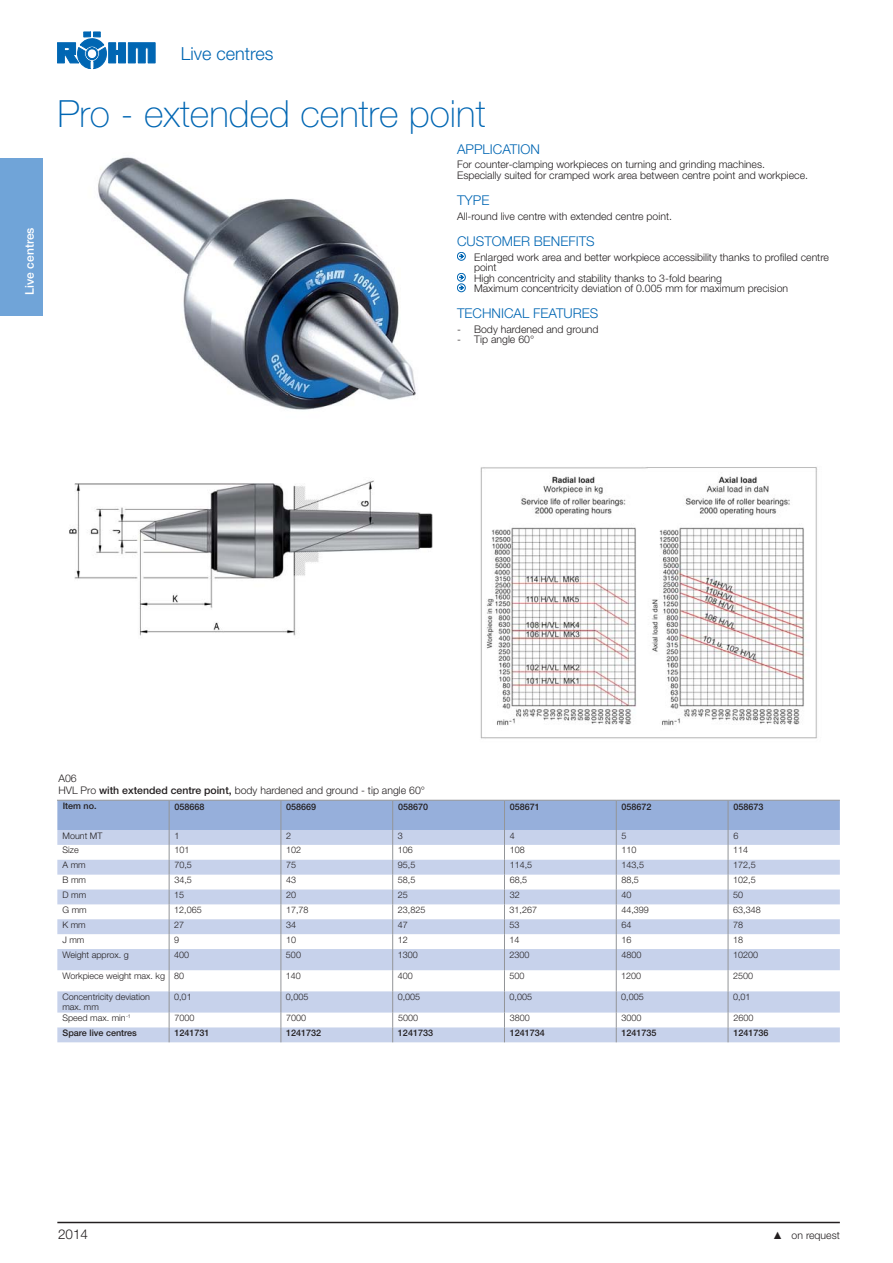
<style>
.page{position:relative;width:893px;height:1263px;background:#fff}
.page>*{position:absolute;margin:0;border:0;box-sizing:border-box;transform-origin:0 0}
.t1{font:100 37.5px "Helvetica Neue LT Std";color:#0066b3}
.t2{font:300 18px "Helvetica Neue LT Std";color:#0066b3}
.t3{font:300 13.5px "Helvetica Neue LT Std";color:#0066b3}
.t4{font:300 13.5px "Helvetica Neue LT Std";color:#231f20}
.t5{font:500 12px "Helvetica Neue LT Std";color:#fff}
.t6{font:300 10.5px/10.5px "Helvetica Neue LT Std";color:#231f20}
.t7{font:300 9px/10.5px "Helvetica Neue LT Std";color:#231f20}
.t8{font:500 9px "Helvetica Neue LT Std";color:#231f20}
.s1{font-weight:500}
</style>
<div class="page">
<svg style="left:57px;top:32px;width:98px;height:37px"></svg>
<div style="left:86px;top:48px;width:12px;height:12px;border:1px solid #0066b3;border-radius:50%"></div>
<div style="left:87px;top:49px;width:10px;height:10px;border:1px solid #0066b3;border-radius:50%"></div>
<hr style="left:57px;top:1222px;width:783px;height:1px;background:#231f20">
<div style="left:0;top:158px;width:42px;height:158px;background:#70a4d8"></div>
<img style="left:98px;top:157px;width:318px;height:253px">
<div style="left:457px;top:252px;width:9px;height:9px;border:1px solid #0066b3;border-radius:50%"></div>
<svg style="left:459px;top:254px;width:5px;height:4px"></svg>
<div style="left:457px;top:273px;width:9px;height:9px;border:1px solid #0066b3;border-radius:50%"></div>
<svg style="left:459px;top:275px;width:5px;height:4px"></svg>
<div style="left:457px;top:284px;width:9px;height:8px;border:1px solid #0066b3;border-radius:50%"></div>
<svg style="left:459px;top:286px;width:5px;height:4px"></svg>
<img style="left:69px;top:480px;width:364px;height:156px">
<img style="left:480px;top:467px;width:338px;height:272px">
<svg style="left:57px;top:800px;width:783px;height:242px"></svg>
<p class="t5" style="left:25px;top:295px;width:69px;rotate:-90deg">Live centres</p>
<h2 class="t2" style="left:181px;top:47px;width:94px">Live centres</h2>
<h1 class="t1" style="left:57px;top:100px;width:429px">Pro - extended centre point</h1>
<p class="t3" style="left:457px;top:144px;width:84px">APPLICATION</p>
<p class="t6" style="left:457px;top:160px;width:352px">For counter-clamping workpieces on turning and grinding machines.<br>Especially suited for cramped work area between centre point and workpiece.</p>
<p class="t3" style="left:457px;top:195px;width:34px">TYPE</p>
<p class="t6" style="left:457px;top:212px;width:216px">All-round live centre with extended centre point.</p>
<p class="t3" style="left:457px;top:236px;width:139px">CUSTOMER BENEFITS</p>
<p class="t6" style="left:474px;top:253px;width:356px">Enlarged work area and better workpiece accessibility thanks to profiled centre point<br>High concentricity and stability thanks to 3-fold bearing<br>Maximum concentricity deviation of 0.005 mm for maximum precision</p>
<p class="t3" style="left:457px;top:308px;width:143px">TECHNICAL FEATURES</p>
<p class="t6" style="left:457px;top:325px;width:143px">- Body hardened and ground</p>
<p class="t6" style="left:457px;top:335px;width:79px">- Tip angle 60°</p>
<p class="t6" style="left:58px;top:773px;width:368px;line-height:12px">A06<br>HVL Pro <span class="s1">with extended centre point,</span> body hardened and ground - tip angle 60°</p>
<p class="t8" style="left:63px;top:802px;width:35px">Item no.</p>
<p class="t8" style="left:174px;top:803px;width:32px">058668</p>
<p class="t8" style="left:286px;top:803px;width:32px">058669</p>
<p class="t8" style="left:398px;top:803px;width:32px">058670</p>
<p class="t8" style="left:510px;top:803px;width:32px">058671</p>
<p class="t8" style="left:621px;top:803px;width:32px">058672</p>
<p class="t8" style="left:733px;top:803px;width:32px">058673</p>
<p class="t7" style="left:63px;top:831px;width:41px">Mount MT</p>
<p class="t7" style="left:174px;top:831px;width:7px">1</p>
<p class="t7" style="left:286px;top:831px;width:7px">2</p>
<p class="t7" style="left:398px;top:831px;width:7px">3</p>
<p class="t7" style="left:510px;top:831px;width:7px">4</p>
<p class="t7" style="left:621px;top:831px;width:7px">5</p>
<p class="t7" style="left:733px;top:831px;width:7px">6</p>
<p class="t7" style="left:63px;top:846px;width:18px">Size</p>
<p class="t7" style="left:174px;top:846px;width:17px">101</p>
<p class="t7" style="left:286px;top:846px;width:17px">102</p>
<p class="t7" style="left:398px;top:846px;width:17px">106</p>
<p class="t7" style="left:510px;top:846px;width:17px">108</p>
<p class="t7" style="left:621px;top:846px;width:17px">110</p>
<p class="t7" style="left:733px;top:846px;width:17px">114</p>
<p class="t7" style="left:63px;top:861px;width:25px">A mm</p>
<p class="t7" style="left:174px;top:861px;width:19px">70,5</p>
<p class="t7" style="left:286px;top:861px;width:12px">75</p>
<p class="t7" style="left:398px;top:861px;width:19px">95,5</p>
<p class="t7" style="left:510px;top:861px;width:24px">114,5</p>
<p class="t7" style="left:621px;top:861px;width:24px">143,5</p>
<p class="t7" style="left:733px;top:861px;width:24px">172,5</p>
<p class="t7" style="left:63px;top:876px;width:25px">B mm</p>
<p class="t7" style="left:174px;top:876px;width:19px">34,5</p>
<p class="t7" style="left:286px;top:876px;width:12px">43</p>
<p class="t7" style="left:398px;top:876px;width:19px">58,5</p>
<p class="t7" style="left:510px;top:876px;width:19px">68,5</p>
<p class="t7" style="left:621px;top:876px;width:19px">88,5</p>
<p class="t7" style="left:733px;top:876px;width:24px">102,5</p>
<p class="t7" style="left:63px;top:890px;width:25px">D mm</p>
<p class="t7" style="left:174px;top:890px;width:12px">15</p>
<p class="t7" style="left:286px;top:890px;width:12px">20</p>
<p class="t7" style="left:398px;top:890px;width:12px">25</p>
<p class="t7" style="left:510px;top:890px;width:12px">32</p>
<p class="t7" style="left:621px;top:890px;width:12px">40</p>
<p class="t7" style="left:733px;top:890px;width:12px">50</p>
<p class="t7" style="left:62px;top:905px;width:26px">G mm</p>
<p class="t7" style="left:174px;top:905px;width:29px">12,065</p>
<p class="t7" style="left:286px;top:905px;width:24px">17,78</p>
<p class="t7" style="left:398px;top:905px;width:29px">23,825</p>
<p class="t7" style="left:510px;top:905px;width:29px">31,267</p>
<p class="t7" style="left:621px;top:905px;width:29px">44,399</p>
<p class="t7" style="left:733px;top:905px;width:29px">63,348</p>
<p class="t7" style="left:62px;top:920px;width:25px">K mm</p>
<p class="t7" style="left:174px;top:920px;width:12px">27</p>
<p class="t7" style="left:286px;top:920px;width:12px">34</p>
<p class="t7" style="left:398px;top:920px;width:12px">47</p>
<p class="t7" style="left:510px;top:920px;width:12px">53</p>
<p class="t7" style="left:621px;top:920px;width:12px">64</p>
<p class="t7" style="left:733px;top:920px;width:12px">78</p>
<p class="t7" style="left:62px;top:935px;width:23px">J mm</p>
<p class="t7" style="left:174px;top:935px;width:7px">9</p>
<p class="t7" style="left:286px;top:935px;width:12px">10</p>
<p class="t7" style="left:398px;top:935px;width:12px">12</p>
<p class="t7" style="left:509px;top:935px;width:12px">14</p>
<p class="t7" style="left:621px;top:935px;width:12px">16</p>
<p class="t7" style="left:733px;top:935px;width:12px">18</p>
<p class="t7" style="left:62px;top:950px;width:68px">Weight approx. g</p>
<p class="t7" style="left:174px;top:950px;width:17px">400</p>
<p class="t7" style="left:286px;top:950px;width:17px">500</p>
<p class="t7" style="left:398px;top:950px;width:22px">1300</p>
<p class="t7" style="left:509px;top:950px;width:22px">2300</p>
<p class="t7" style="left:621px;top:950px;width:22px">4800</p>
<p class="t7" style="left:733px;top:950px;width:27px">10200</p>
<p class="t7" style="left:62px;top:971px;width:123px">Workpiece weight max. kg 80</p>
<p class="t7" style="left:286px;top:971px;width:17px">140</p>
<p class="t7" style="left:398px;top:971px;width:17px">400</p>
<p class="t7" style="left:509px;top:971px;width:17px">500</p>
<p class="t7" style="left:621px;top:971px;width:22px">1200</p>
<p class="t7" style="left:733px;top:971px;width:22px">2500</p>
<p class="t7" style="left:62px;top:992px;width:89px">Concentricity deviation max. mm</p>
<p class="t7" style="left:174px;top:992px;width:19px">0,01</p>
<p class="t7" style="left:286px;top:992px;width:24px">0,005</p>
<p class="t7" style="left:398px;top:992px;width:24px">0,005</p>
<p class="t7" style="left:509px;top:992px;width:24px">0,005</p>
<p class="t7" style="left:621px;top:992px;width:24px">0,005</p>
<p class="t7" style="left:733px;top:992px;width:19px">0,01</p>
<p class="t7" style="left:62px;top:1014px;width:70px">Speed max. min<sup>-1</sup></p>
<p class="t7" style="left:174px;top:1013px;width:22px">7000</p>
<p class="t7" style="left:286px;top:1013px;width:22px">7000</p>
<p class="t7" style="left:398px;top:1013px;width:22px">5000</p>
<p class="t7" style="left:510px;top:1013px;width:22px">3800</p>
<p class="t7" style="left:621px;top:1013px;width:22px">3000</p>
<p class="t7" style="left:733px;top:1013px;width:22px">2600</p>
<p class="t8" style="left:63px;top:1030px;width:76px">Spare live centres</p>
<p class="t8" style="left:174px;top:1030px;width:37px">1241731</p>
<p class="t8" style="left:286px;top:1030px;width:37px">1241732</p>
<p class="t8" style="left:398px;top:1030px;width:37px">1241733</p>
<p class="t8" style="left:510px;top:1030px;width:37px">1241734</p>
<p class="t8" style="left:621px;top:1030px;width:37px">1241735</p>
<p class="t8" style="left:733px;top:1030px;width:37px">1241736</p>
<p class="t4" style="left:58px;top:1229px;width:32px">2014</p>
<p class="t6" style="left:791px;top:1231px;width:50px">on request</p>
</div>
